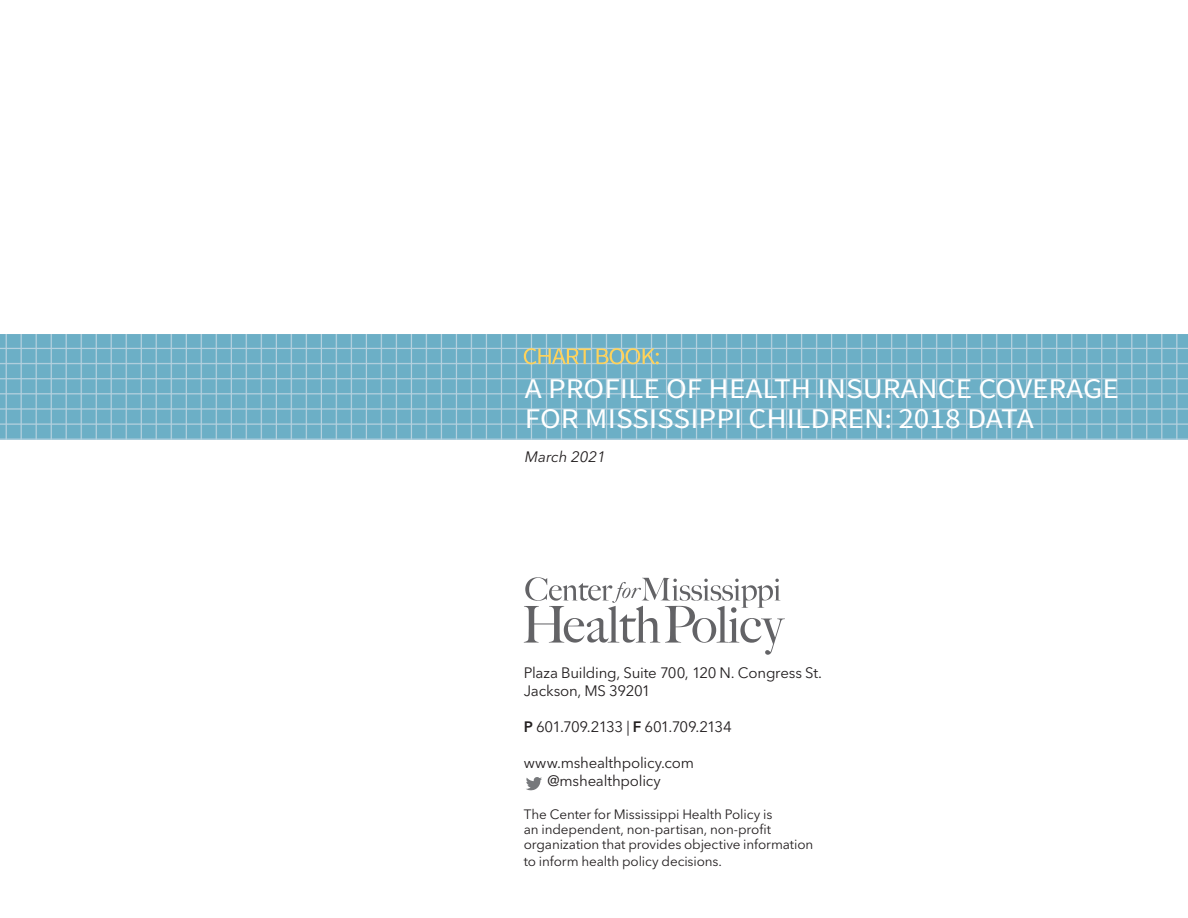
<style>
.page{position:relative;width:1188px;height:918px;background:#fff}
.page>*{position:absolute;margin:0;border:0;box-sizing:border-box;transform-origin:0 0}
.t1{font:28.5px/30px "Source Sans Variable";color:#fff;scale:1.1 1}
.t2{font:15px/18px "Avenir Next LT Pro";letter-spacing:-.015em;color:#231f20}
.t3{font:15px "Avenir Next LT Pro";letter-spacing:-.05em;color:#231f20}
.t4{font:italic 15px "Avenir Next LT Pro";color:#231f20}
.t5{font:13.5px/15px "Avenir Next LT Pro";letter-spacing:-.01em;color:#231f20}
.s1{font-weight:600}
</style>
<div class="page">
<img style="left:0;top:334px;width:1188px;height:106px">
<svg style="left:524px;top:348px;width:135px;height:16px;background:#a5bea5"></svg>
<svg style="left:524px;top:577px;width:261px;height:78px"></svg>
<svg style="left:526px;top:777px;width:16px;height:13px"></svg>
<h1 class="t1" style="left:525px;top:373px;width:542px">A PROFILE OF HEALTH INSURANCE COVERAGE<br>FOR MISSISSIPPI CHILDREN: 2018 DATA</h1>
<p class="t4" style="left:525px;top:448px;width:83px">March 2021</p>
<p class="t2" style="left:524px;top:663px;width:300px">Plaza Building, Suite 700, 120 N. Congress St.<br>Jackson, MS 39201</p>
<p class="t3" style="left:524px;top:718px;width:209px"><span class="s1">P</span> 601.709.2133 | <span class="s1">F</span> 601.709.2134</p>
<p class="t2" style="left:548px;top:753px;width:148px;text-indent:-24px">www.mshealthpolicy.com @mshealthpolicy</p>
<p class="t5" style="left:524px;top:807px;width:291px">The Center for Mississippi Health Policy is<br>an independent, non-partisan, non-profit organization that provides objective information</p>
<p class="t5" style="left:524px;top:854px;width:200px">to inform health policy decisions.</p>
</div>
